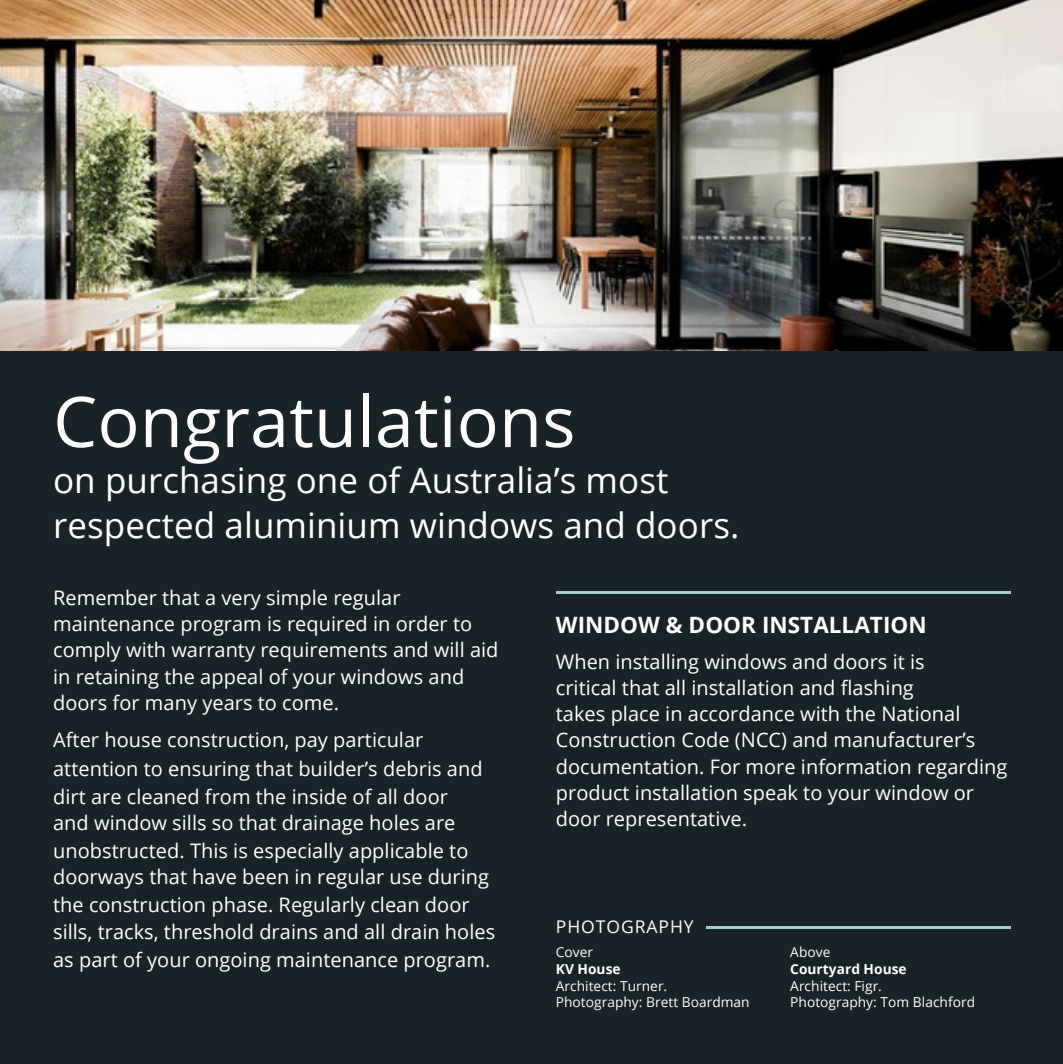
<style>
.page{position:relative;width:1063px;height:1064px;background:#fff}
.page>*{position:absolute;margin:0;border:0;box-sizing:border-box;transform-origin:0 0}
.t1{font:70px "Open Sans";color:#fff}
.t2{font:35px/45px "Open Sans";color:#fff}
.t3{font:700 22.5px "Open Sans";letter-spacing:.005em;color:#fff}
.t4{font:20px/26.2px "Open Sans";color:#fff}
.t5{font:17.5px "Open Sans";letter-spacing:.055em;color:#fff}
.t6{font:13.75px/16.8px "Open Sans";color:#fff}
.t7{font:700 13.75px "Open Sans";color:#fff}
</style>
<div class="page">
<div style="left:0;top:0;width:1062px;height:1062px;background:#192226"></div>
<img style="left:0;top:0;width:1062px;height:350px">
<hr style="left:556px;top:590px;width:454px;height:3px;background:#a5cdcb">
<hr style="left:705px;top:926px;width:305px;height:2px;background:#a5cdcb">
<h1 class="t1" style="left:53px;top:372px;width:524px">Congratulations</h1>
<h2 class="t2" style="left:53px;top:457px;width:688px">on purchasing one of Australia’s most respected aluminium windows and doors.</h2>
<p class="t4" style="left:53px;top:583px;width:447px">Remember that a very simple regular maintenance program is required in order to comply with warranty requirements and will aid in retaining the appeal of your windows and doors for many years to come.</p>
<p class="t4" style="left:53px;top:725px;width:431px;line-height:28px">After house construction, pay particular attention to ensuring that builder’s debris and dirt are cleaned from the inside of all door</p>
<p class="t4" style="left:53px;top:807px;width:417px;line-height:28px">and window sills so that drainage holes are unobstructed. This is especially applicable to</p>
<p class="t4" style="left:53px;top:862px;width:437px;line-height:28px">doorways that have been in regular use during the construction phase. Regularly clean door</p>
<p class="t4" style="left:53px;top:916px;width:443px;line-height:28px">sills, tracks, threshold drains and all drain holes as part of your ongoing maintenance program.</p>
<p class="t3" style="left:556px;top:608px;width:372px">WINDOW &amp; DOOR INSTALLATION</p>
<p class="t4" style="left:556px;top:647px;width:453px">When installing windows and doors it is<br>critical that all installation and flashing<br>takes place in accordance with the National Construction Code (NCC) and manufacturer’s documentation. For more information regarding product installation speak to your window or door representative.</p>
<p class="t5" style="left:556px;top:913px;width:139px">PHOTOGRAPHY</p>
<p class="t6" style="left:556px;top:942px;width:39px">Cover</p>
<p class="t7" style="left:556px;top:958px;width:66px">KV House</p>
<p class="t6" style="left:556px;top:976px;width:195px">Architect: Turner.<br>Photography: Brett Boardman</p>
<p class="t6" style="left:790px;top:942px;width:42px">Above</p>
<p class="t7" style="left:790px;top:958px;width:118px">Courtyard House</p>
<p class="t6" style="left:790px;top:976px;width:186px">Architect: Figr.<br>Photography: Tom Blachford</p>
</div>
